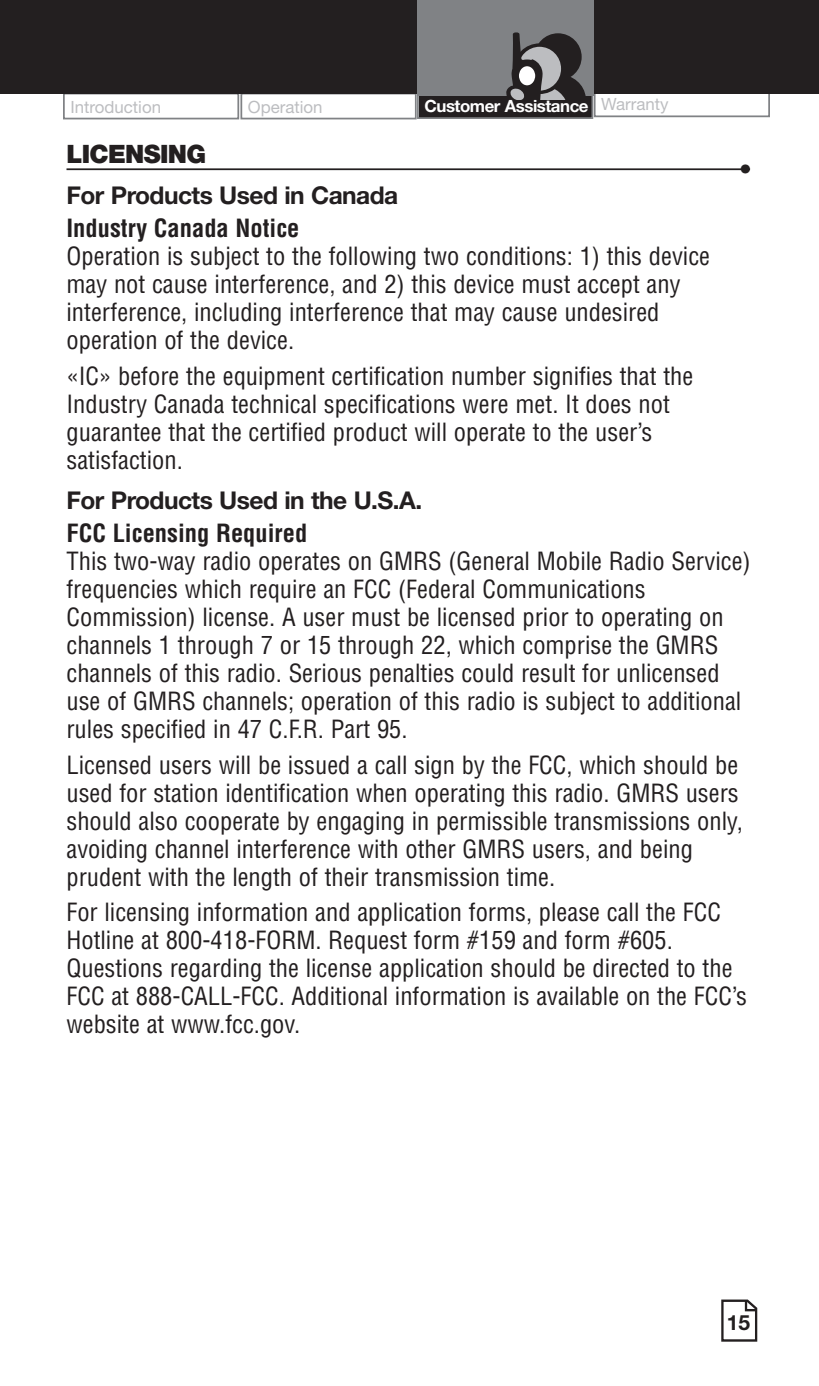
<style>
.page{position:relative;width:819px;height:1386px;background:#fff}
.page>*{position:absolute;margin:0;border:0;box-sizing:border-box;transform-origin:0 0}
.t1{font:900 25.2px "Helvetica Neue";letter-spacing:-.025em;color:#231f20}
.t2{font:700 25.2px "Helvetica Neue";color:#231f20}
.t3{font:condensed 24.5px/28px "Helvetica";color:#231f20}
.t4{font:700 24.5px "Helvetica Neue";letter-spacing:-.02em;color:#231f20}
.t5{font:700 condensed 24.5px "Helvetica";color:#231f20}
.t6{font:700 21px "Helvetica Neue";color:#231f20}
.t7{font:16.8px "Helvetica Neue";color:#bcbdc0}
.t8{font:700 16.8px "Helvetica Neue";letter-spacing:-.03em;color:#fff}
.t9{font:14px "Helvetica";color:#231f20}
</style>
<div class="page">
<div style="left:594px;top:91px;width:176px;height:26px;border:2px solid #808285"></div>
<div style="left:240px;top:93px;width:177px;height:26px;border:2px solid #808285"></div>
<div style="left:63px;top:93px;width:176px;height:26px;border:2px solid #808285"></div>
<div style="left:0;top:0;width:819px;height:94px;background:#231f20"></div>
<svg style="left:721px;top:1300px;width:36px;height:42px"></svg>
<hr style="left:66px;top:168px;width:684px;height:2px;background:#231f20">
<div style="left:419px;top:94px;width:173px;height:23px;background:#231f20"></div>
<div style="left:417px;top:92px;width:176px;height:27px;border:2px solid #808285"></div>
<div style="left:417px;top:0;width:176px;height:96px;background:#808285"></div>
<svg style="left:506px;top:32px;width:80px;height:68px"></svg>
<p class="t7" style="left:70px;top:101px;width:92px">Introduction</p>
<p class="t7" style="left:248px;top:101px;width:76px">Operation</p>
<p class="t7" style="left:601px;top:98px;width:69px">Warranty</p>
<p class="t8" style="left:425px;top:100px;width:166px">Customer Assistance</p>
<p class="t1" style="left:66px;top:145px;width:141px">LICENSING</p>
<p class="t2" style="left:739px;top:160px;width:14px">•</p>
<p class="t4" style="left:66px;top:186px;width:333px">For Products Used in Canada</p>
<p class="t5" style="left:66px;top:214px;width:235px">Industry Canada Notice</p>
<p class="t3" style="left:66px;top:243px;width:645px">Operation is subject to the following two conditions: 1) this device may not cause interference, and 2) this device must accept any interference, including interference that may cause undesired operation of the device.</p>
<p class="t3" style="left:66px;top:362px;width:628px">«IC» before the equipment certification number signifies that the Industry Canada technical specifications were met. It does not guarantee that the certified product will operate to the user’s satisfaction.</p>
<p class="t4" style="left:66px;top:492px;width:357px">For Products Used in the U.S.A.</p>
<p class="t5" style="left:66px;top:519px;width:242px">FCC Licensing Required</p>
<p class="t3" style="left:66px;top:548px;width:686px">This two-way radio operates on GMRS (General Mobile Radio Service) frequencies which require an FCC (Federal Communications Commission) license. A user must be licensed prior to operating on channels 1 through 7 or 15 through 22, which comprise the GMRS channels of this radio. Serious penalties could result for unlicensed use of GMRS channels; operation of this radio is subject to additional rules specified in 47 C.F.R. Part 95.</p>
<p class="t3" style="left:66px;top:751px;width:678px">Licensed users will be issued a call sign by the FCC, which should be used for station identification when operating this radio. GMRS users should also cooperate by engaging in permissible transmissions only, avoiding channel interference with other GMRS users, and being prudent with the length of their transmission time.</p>
<p class="t3" style="left:66px;top:899px;width:682px">For licensing information and application forms, please call the FCC Hotline at 800-418-FORM. Request form #159 and form #605.<br>Questions regarding the license application should be directed to the FCC at 888-CALL-FCC. Additional information is available on the FCC’s website at www.fcc.gov.</p>
<p class="t9" style="left:231px;top:316px;width:106px">Secondary Icons</p>
<p class="t6" style="left:727px;top:1315px;width:25px">15</p>
</div>
